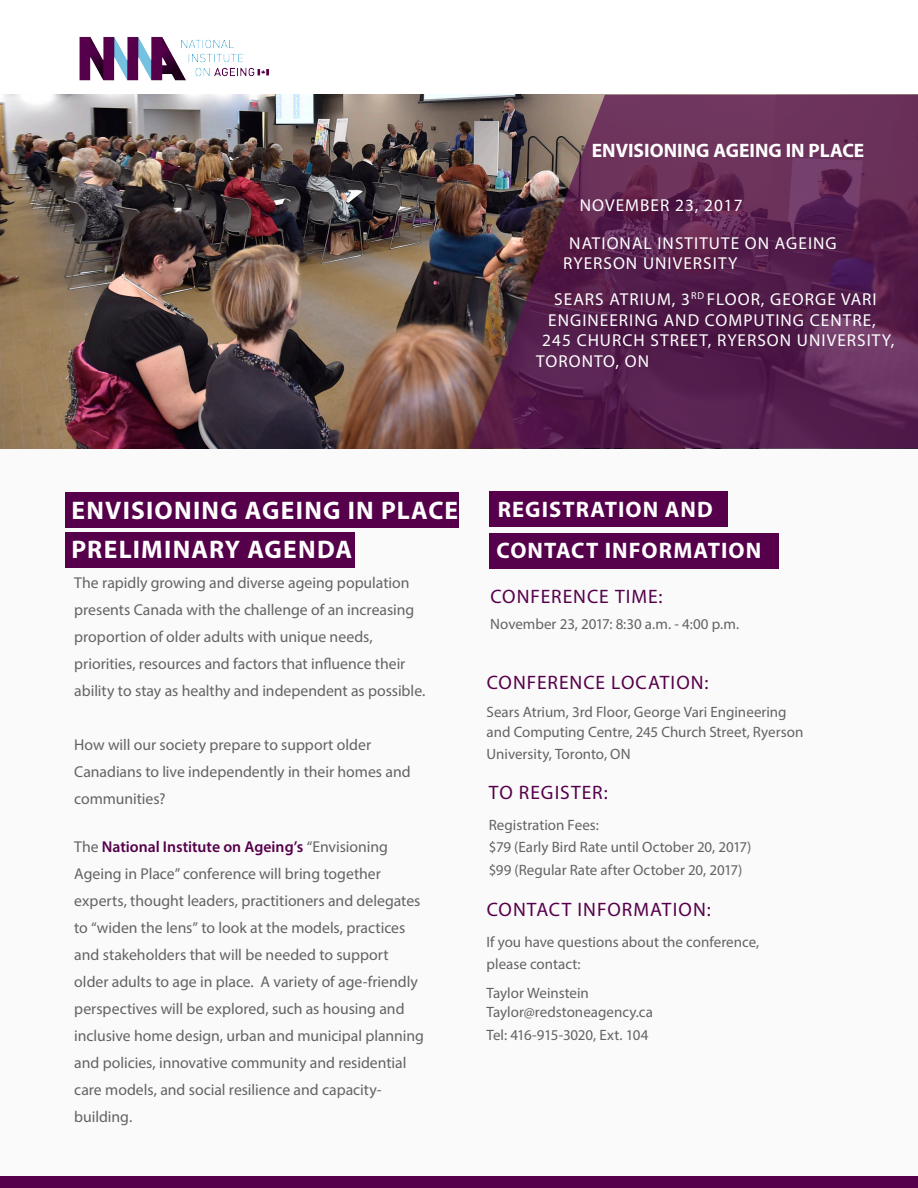
<style>
.page{position:relative;width:918px;height:1188px;background:#fff}
.page>*{position:absolute;margin:0;border:0;box-sizing:border-box;transform-origin:0 0}
.t1{font:700 25.5px "Myriad Pro";letter-spacing:.05em;color:#fff}
.t2{font:700 22.5px "Myriad Pro";letter-spacing:.05em;color:#fff}
.Box_Title{font:19.5px "Myriad Pro";letter-spacing:.055em;color:#56004b}
.t3{font:700 19.5px "Myriad Pro";color:#fff}
.t4{font:17.25px "Myriad Pro";letter-spacing:.06em;color:#fff}
.About_Text{font:15.75px/27px "Myriad Pro";color:#636366}
.About_Text-2{font:15px/19.5px "Myriad Pro";color:#636366}
.About_Text-3{font:15px "Myriad Pro";letter-spacing:-.025em;color:#636366}
.s1{font-weight:600;color:#56004b}
</style>
<div class="page">
<div style="left:0;top:436px;width:918px;height:752px;background:#fafafa"></div>
<img style="left:65px;top:36px;width:203px;height:59px">
<img style="left:0;top:95px;width:469px;height:353px">
<svg style="left:469px;top:95px;width:449px;height:353px;background:#5d2c51"></svg>
<div style="left:0;top:1176px;width:918px;height:12px;background:#56004b"></div>
<div style="left:65px;top:492px;width:394px;height:35px;background:#56004b"></div>
<div style="left:65px;top:532px;width:290px;height:35px;background:#56004b"></div>
<div style="left:489px;top:492px;width:238px;height:35px;background:#56004b"></div>
<div style="left:489px;top:533px;width:289px;height:36px;background:#56004b"></div>
<p class="t3" style="left:592px;top:138px;width:274px">ENVISIONING AGEING IN PLACE</p>
<p class="t4" style="left:580px;top:195px;width:164px">NOVEMBER 23, 2017</p>
<p class="t4" style="left:569px;top:232px;width:269px">NATIONAL INSTITUTE ON AGEING</p>
<p class="t4" style="left:563px;top:253px;width:176px">RYERSON UNIVERSITY</p>
<p class="t4" style="left:554px;top:289px;width:324px">SEARS ATRIUM, 3<sup>RD</sup> FLOOR, GEORGE VARI</p>
<p class="t4" style="left:548px;top:309px;width:329px">ENGINEERING AND COMPUTING CENTRE,</p>
<p class="t4" style="left:542px;top:330px;width:353px">245 CHURCH STREET, RYERSON UNIVERSITY,</p>
<p class="t4" style="left:536px;top:351px;width:114px">TORONTO, ON</p>
<p class="t1" style="left:72px;top:493px;width:388px">ENVISIONING AGEING IN PLACE</p>
<p class="t1" style="left:72px;top:533px;width:282px">PRELIMINARY AGENDA</p>
<p class="About_Text" style="left:74px;top:569px;width:353px">The rapidly growing and diverse ageing population presents Canada with the challenge of an increasing proportion of older adults with unique needs, priorities, resources and factors that influence their ability to stay as healthy and independent as possible.</p>
<p class="About_Text" style="left:74px;top:731px;width:338px">How will our society prepare to support older<br>Canadians to live independently in their homes and communities?</p>
<p class="About_Text" style="left:74px;top:833px;width:351px">The <span class="s1">National Institute on Ageing’s</span> “Envisioning Ageing in Place” conference will bring together experts, thought leaders, practitioners and delegates to “widen the lens” to look at the models, practices and stakeholders that will be needed to support older adults to age in place. A variety of age-friendly perspectives will be explored, such as housing and inclusive home design, urban and municipal planning and policies, innovative community and residential care models, and social resilience and capacity&shy;building.</p>
<p class="t2" style="left:498px;top:495px;width:217px">REGISTRATION AND</p>
<p class="t2" style="left:496px;top:535px;width:267px">CONTACT INFORMATION</p>
<p class="Box_Title" style="left:490px;top:584px;width:174px">CONFERENCE TIME:</p>
<p class="About_Text-2" style="left:490px;top:614px;width:250px">November 23, 2017: 8:30 a.m. - 4:00 p.m.</p>
<p class="Box_Title" style="left:487px;top:671px;width:223px">CONFERENCE LOCATION:</p>
<p class="About_Text-2" style="left:487px;top:702px;width:318px">Sears Atrium, 3rd Floor, George Vari Engineering and Computing Centre, 245 Church Street, Ryerson</p>
<p class="About_Text-2" style="left:487px;top:744px;width:146px">University, Toronto, ON</p>
<p class="Box_Title" style="left:489px;top:780px;width:120px">TO REGISTER:</p>
<p class="About_Text-2" style="left:489px;top:815px;width:112px">Registration Fees:</p>
<p class="About_Text-2" style="left:489px;top:837px;width:264px">$79 (Early Bird Rate until October 20, 2017)</p>
<p class="About_Text-2" style="left:489px;top:860px;width:255px">$99 (Regular Rate after October 20, 2017)</p>
<p class="Box_Title" style="left:487px;top:897px;width:225px">CONTACT INFORMATION:</p>
<p class="About_Text-2" style="left:487px;top:930px;width:274px;line-height:22.5px">If you have questions about the conference, please contact:</p>
<p class="About_Text-2" style="left:487px;top:983px;width:104px">Taylor Weinstein</p>
<p class="About_Text-2" style="left:487px;top:1002px;width:168px">Taylor@redstoneagency.ca</p>
<p class="About_Text-3" style="left:487px;top:1025px;width:163px">Tel: 416-915-3020, Ext. 104</p>
</div>
